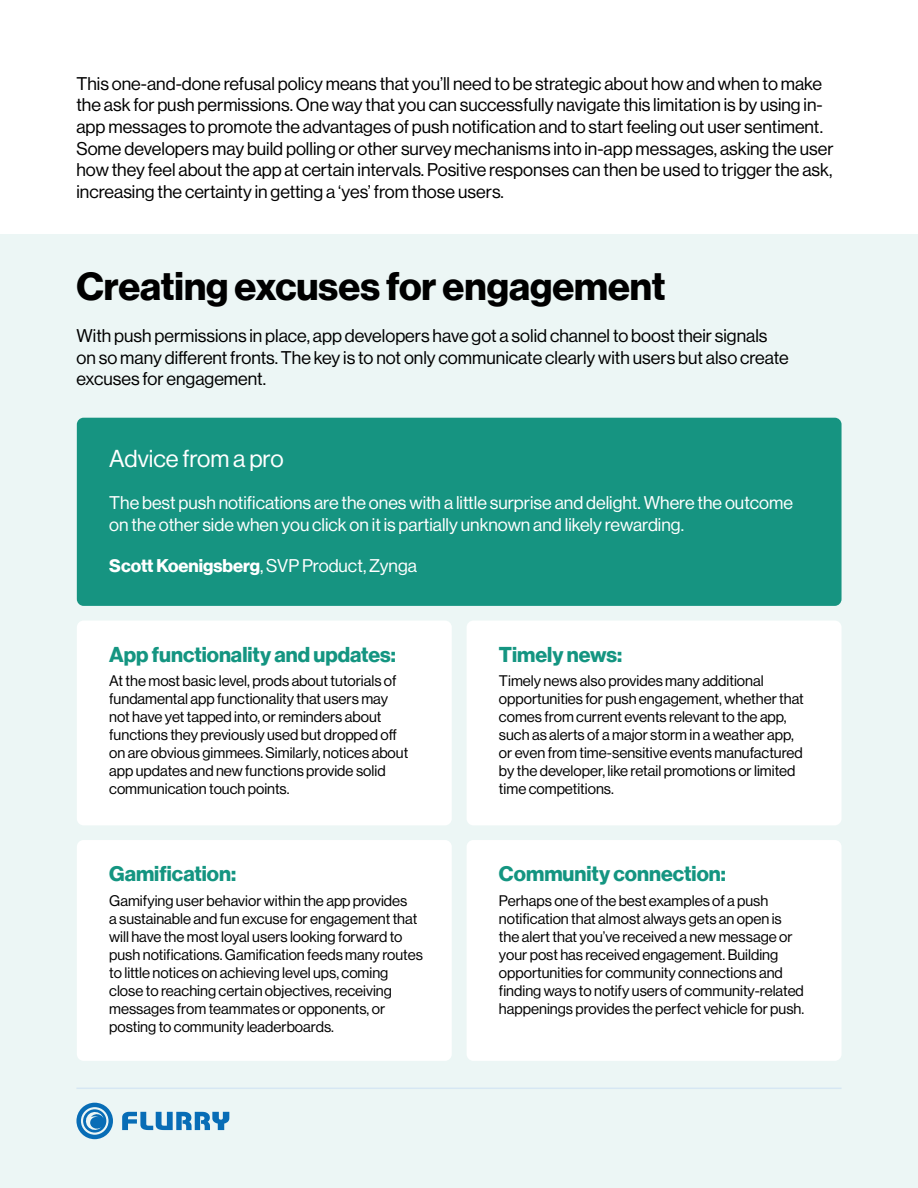
<style>
.page{position:relative;width:918px;height:1188px;background:#fff}
.page>*{position:absolute;margin:0;border:0;box-sizing:border-box;transform-origin:0 0}
.t1{font:700 39px "Verizon NHGDS";color:#000}
.t2{font:24px "Verizon NHGDS";color:#fff}
.t3{font:700 21px "Verizon NHGDS";color:#149581}
.t4{font:18px/21.6px "Verizon NHGDS";color:#000}
.t5{font:18px/21.6px "Verizon NHGDS";color:#fff}
.t6{font:15px/18px "Verizon NHGDS";color:#000}
.s1{font-weight:700}
</style>
<div class="page">
<div style="left:0;top:235px;width:918px;height:953px;background:#ecf6f5"></div>
<div style="left:77px;top:621px;width:375px;height:204px;background:#fff;border-radius:7px"></div>
<div style="left:77px;top:840px;width:375px;height:221px;background:#fff;border-radius:7px"></div>
<div style="left:467px;top:621px;width:375px;height:204px;background:#fff;border-radius:7px"></div>
<div style="left:467px;top:840px;width:375px;height:221px;background:#fff;border-radius:7px"></div>
<hr style="left:76px;top:1088px;width:766px;height:1px;background:#d6e7f3">
<svg style="left:122px;top:1112px;width:107px;height:18px"></svg>
<svg style="left:76px;top:1103px;width:37px;height:36px"></svg>
<div style="left:77px;top:418px;width:765px;height:188px;background:#169481;border-radius:7px"></div>
<p class="t4" style="left:76px;top:72px;width:759px">This one-and-done refusal policy means that you’ll need to be strategic about how and when to make the ask for push permissions. One way that you can successfully navigate this limitation is by using in&shy;app messages to promote the advantages of push notification and to start feeling out user sentiment.<br>Some developers may build polling or other survey mechanisms into in-app messages, asking the user how they feel about the app at certain intervals. Positive responses can then be used to trigger the ask, increasing the certainty in getting a ‘yes’ from those users.</p>
<h1 class="t1" style="left:76px;top:264px;width:591px">Creating excuses for engagement</h1>
<p class="t4" style="left:76px;top:325px;width:714px">With push permissions in place, app developers have got a solid channel to boost their signals on so many different fronts. The key is to not only communicate clearly with users but also create excuses for engagement.</p>
<h2 class="t2" style="left:109px;top:445px;width:176px">Advice from a pro</h2>
<p class="t5" style="left:109px;top:491px;width:685px">The best push notifications are the ones with a little surprise and delight. Where the outcome on the other side when you click on it is partially unknown and likely rewarding.</p>
<p class="t5" style="left:109px;top:555px;width:309px"><span class="s1">Scott Koenigsberg</span>, SVP Product, Zynga</p>
<h3 class="t3" style="left:109px;top:642px;width:288px">App functionality and updates:</h3>
<p class="t6" style="left:109px;top:672px;width:301px">At the most basic level, prods about tutorials of fundamental app functionality that users may not have yet tapped into, or reminders about functions they previously used but dropped off on are obvious gimmees. Similarly, notices about app updates and new functions provide solid communication touch points.</p>
<h3 class="t3" style="left:109px;top:862px;width:128px">Gamification:</h3>
<p class="t6" style="left:109px;top:891px;width:315px">Gamifying user behavior within the app provides<br>a sustainable and fun excuse for engagement that will have the most loyal users looking forward to push notifications. Gamification feeds many routes to little notices on achieving level ups, coming close to reaching certain objectives, receiving messages from teammates or opponents, or posting to community leaderboards.</p>
<h3 class="t3" style="left:499px;top:642px;width:125px">Timely news:</h3>
<p class="t6" style="left:499px;top:672px;width:306px">Timely news also provides many additional opportunities for push engagement, whether that comes from current events relevant to the app, such as alerts of a major storm in a weather app, or even from time-sensitive events manufactured by the developer, like retail promotions or limited time competitions.</p>
<h3 class="t3" style="left:499px;top:862px;width:228px">Community connection:</h3>
<p class="t6" style="left:499px;top:891px;width:307px">Perhaps one of the best examples of a push notification that almost always gets an open is the alert that you’ve received a new message or your post has received engagement. Building opportunities for community connections and finding ways to notify users of community-related happenings provides the perfect vehicle for push.</p>
</div>
